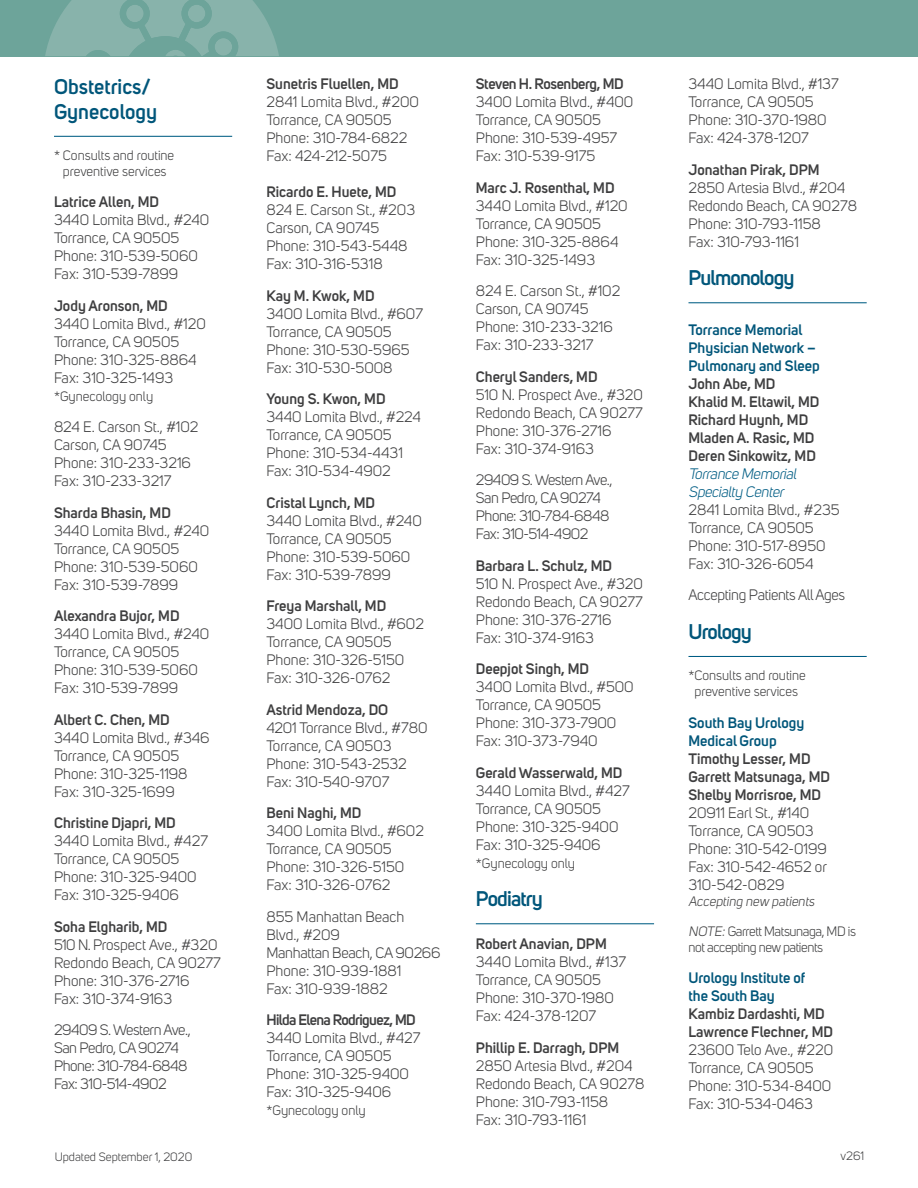
<style>
.page{position:relative;width:918px;height:1188px;background:#fff}
.page>*{position:absolute;margin:0;border:0;box-sizing:border-box;transform-origin:0 0}
.t1{font:600 21px "Uni Sans";letter-spacing:-.04em;color:#00567a}
.t2{font:600 21px/25.2px "Uni Sans";color:#00567a}
.t3{font:15px/18px "Uni Sans";color:#3e3e3f}
.t4{font:600 15px/18px "Uni Sans";color:#3e3e3f}
.t5{font:15px/18px "Uni Sans";letter-spacing:-.03em;color:#3e3e3f}
.t6{font:600 15px/18px "Uni Sans";color:#00567a}
.t7{font:italic 15px/18px "Uni Sans";color:#005d84}
.t8{font:15px "Uni Sans";letter-spacing:-.02em;color:#3e3e3f}
.t9{font:600 15px "Uni Sans";letter-spacing:-.04em;color:#3e3e3f}
.t10{font:600 15px "Uni Sans";letter-spacing:-.025em;color:#3e3e3f}
.t11{font:13.5px/16.2px "Uni Sans";color:#3e3e3f;text-align:center}
.t12{font:13.5px/16.2px "Uni Sans";letter-spacing:-.03em;color:#3e3e3f}
.t13{font:italic 13.5px "Uni Sans";color:#3e3e3f}
.t14{font:12px "Uni Sans";color:#3e3e3f}
.s1{font-style:italic}
</style>
<div class="page">
<hr style="left:476px;top:923px;width:178px;height:1px;background:#005d84">
<hr style="left:54px;top:136px;width:178px;height:1px;background:#005d84">
<hr style="left:688px;top:302px;width:179px;height:1px;background:#005d84">
<hr style="left:688px;top:656px;width:179px;height:1px;background:#005d84">
<div style="left:0;top:0;width:918px;height:56px;background:#6da49a"></div>
<svg style="left:45px;top:0;width:234px;height:56px"></svg>
<h1 class="t2" style="left:54px;top:74px;width:105px">Obstetrics/<br>Gynecology</h1>
<p class="t11" style="left:54px;top:147px;width:122px">* Consults and routine preventive services</p>
<p class="t4" style="left:54px;top:193px;width:107px">Latrice Allen, MD</p>
<p class="t3" style="left:54px;top:211px;width:157px">3440 Lomita Blvd., #240<br>Torrance, CA 90505<br>Phone: 310-539-5060<br>Fax: 310-539-7899</p>
<p class="t4" style="left:54px;top:297px;width:115px">Jody Aronson, MD</p>
<p class="t3" style="left:54px;top:315px;width:153px">3440 Lomita Blvd., #120<br>Torrance, CA 90505<br>Phone: 310-325-8864<br>Fax: 310-325-1493</p>
<p class="t11" style="left:54px;top:388px;width:101px">*Gynecology only</p>
<p class="t3" style="left:54px;top:418px;width:146px">824 E. Carson St., #102<br>Carson, CA 90745<br>Phone: 310-233-3216<br>Fax: 310-233-3217</p>
<p class="t4" style="left:54px;top:504px;width:118px">Sharda Bhasin, MD</p>
<p class="t3" style="left:54px;top:522px;width:157px">3440 Lomita Blvd., #240<br>Torrance, CA 90505<br>Phone: 310-539-5060<br>Fax: 310-539-7899</p>
<p class="t4" style="left:54px;top:607px;width:127px">Alexandra Bujor, MD</p>
<p class="t3" style="left:54px;top:625px;width:157px">3440 Lomita Blvd., #240<br>Torrance, CA 90505<br>Phone: 310-539-5060<br>Fax: 310-539-7899</p>
<p class="t4" style="left:54px;top:711px;width:117px">Albert C. Chen, MD</p>
<p class="t3" style="left:54px;top:729px;width:157px">3440 Lomita Blvd., #346<br>Torrance, CA 90505<br>Phone: 310-325-1198<br>Fax: 310-325-1699</p>
<p class="t4" style="left:54px;top:814px;width:123px">Christine Djapri, MD</p>
<p class="t3" style="left:54px;top:832px;width:156px">3440 Lomita Blvd., #427<br>Torrance, CA 90505<br>Phone: 310-325-9400<br>Fax: 310-325-9406</p>
<p class="t4" style="left:54px;top:918px;width:115px">Soha Elgharib, MD</p>
<p class="t3" style="left:54px;top:936px;width:168px">510 N. Prospect Ave., #320<br>Redondo Beach, CA 90277<br>Phone: 310-376-2716<br>Fax: 310-374-9163</p>
<p class="t5" style="left:54px;top:1021px;width:138px">29409 S. Western Ave.,<br>San Pedro, CA 90274<br>Phone: 310-784-6848<br>Fax: 310-514-4902</p>
<p class="t4" style="left:266px;top:75px;width:134px">Sunetris Fluellen, MD</p>
<p class="t3" style="left:266px;top:93px;width:154px">2841 Lomita Blvd., #200<br>Torrance, CA 90505<br>Phone: 310-784-6822<br>Fax: 424-212-5075</p>
<p class="t4" style="left:266px;top:183px;width:131px">Ricardo E. Huete, MD</p>
<p class="t3" style="left:266px;top:201px;width:150px">824 E. Carson St., #203<br>Carson, CA 90745<br>Phone: 310-543-5448<br>Fax: 310-316-5318</p>
<p class="t4" style="left:266px;top:286px;width:110px">Kay M. Kwok, MD</p>
<p class="t3" style="left:266px;top:305px;width:158px">3400 Lomita Blvd., #607<br>Torrance, CA 90505<br>Phone: 310-530-5965<br>Fax: 310-530-5008</p>
<p class="t4" style="left:266px;top:390px;width:121px">Young S. Kwon, MD</p>
<p class="t3" style="left:266px;top:408px;width:156px">3440 Lomita Blvd., #224<br>Torrance, CA 90505<br>Phone: 310-534-4431<br>Fax: 310-534-4902</p>
<p class="t4" style="left:266px;top:493px;width:110px">Cristal Lynch, MD</p>
<p class="t3" style="left:266px;top:512px;width:157px">3440 Lomita Blvd., #240<br>Torrance, CA 90505<br>Phone: 310-539-5060<br>Fax: 310-539-7899</p>
<p class="t4" style="left:266px;top:597px;width:121px">Freya Marshall, MD</p>
<p class="t3" style="left:266px;top:615px;width:159px">3400 Lomita Blvd., #602<br>Torrance, CA 90505<br>Phone: 310-326-5150<br>Fax: 310-326-0762</p>
<p class="t4" style="left:266px;top:700px;width:123px">Astrid Mendoza, DO</p>
<p class="t3" style="left:266px;top:719px;width:163px">4201 Torrance Blvd., #780<br>Torrance, CA 90503<br>Phone: 310-543-2532<br>Fax: 310-540-9707</p>
<p class="t4" style="left:266px;top:804px;width:97px">Beni Naghi, MD</p>
<p class="t3" style="left:266px;top:822px;width:159px">3400 Lomita Blvd., #602<br>Torrance, CA 90505<br>Phone: 310-326-5150<br>Fax: 310-326-0762</p>
<p class="t3" style="left:266px;top:908px;width:176px">855 Manhattan Beach<br>Blvd., #209<br>Manhattan Beach, CA 90266<br>Phone: 310-939-1881<br>Fax: 310-939-1882</p>
<p class="t9" style="left:266px;top:1011px;width:151px">Hilda Elena Rodriguez, MD</p>
<p class="t3" style="left:266px;top:1029px;width:156px">3440 Lomita Blvd., #427<br>Torrance, CA 90505<br>Phone: 310-325-9400<br>Fax: 310-325-9406</p>
<p class="t11" style="left:266px;top:1102px;width:101px">*Gynecology only</p>
<p class="t10" style="left:476px;top:75px;width:149px">Steven H. Rosenberg, MD</p>
<p class="t3" style="left:476px;top:93px;width:159px">3400 Lomita Blvd., #400<br>Torrance, CA 90505<br>Phone: 310-539-4957<br>Fax: 310-539-9175</p>
<p class="t4" style="left:476px;top:178px;width:140px">Marc J. Rosenthal, MD</p>
<p class="t3" style="left:476px;top:197px;width:153px">3440 Lomita Blvd., #120<br>Torrance, CA 90505<br>Phone: 310-325-8864<br>Fax: 310-325-1493</p>
<p class="t3" style="left:476px;top:282px;width:146px">824 E. Carson St., #102<br>Carson, CA 90745<br>Phone: 310-233-3216<br>Fax: 310-233-3217</p>
<p class="t4" style="left:476px;top:367px;width:123px">Cheryl Sanders, MD</p>
<p class="t3" style="left:476px;top:386px;width:169px">510 N. Prospect Ave., #320<br>Redondo Beach, CA 90277<br>Phone: 310-376-2716<br>Fax: 310-374-9163</p>
<p class="t5" style="left:476px;top:471px;width:138px">29409 S. Western Ave.,<br>San Pedro, CA 90274<br>Phone: 310-784-6848<br>Fax: 310-514-4902</p>
<p class="t4" style="left:476px;top:556px;width:138px">Barbara L. Schulz, MD</p>
<p class="t3" style="left:476px;top:575px;width:169px">510 N. Prospect Ave., #320<br>Redondo Beach, CA 90277<br>Phone: 310-376-2716<br>Fax: 310-374-9163</p>
<p class="t4" style="left:476px;top:660px;width:115px">Deepjot Singh, MD</p>
<p class="t3" style="left:476px;top:678px;width:159px">3400 Lomita Blvd., #500<br>Torrance, CA 90505<br>Phone: 310-373-7900<br>Fax: 310-373-7940</p>
<p class="t4" style="left:476px;top:763px;width:148px">Gerald Wasserwald, MD</p>
<p class="t3" style="left:476px;top:782px;width:156px">3440 Lomita Blvd., #427<br>Torrance, CA 90505<br>Phone: 310-325-9400<br>Fax: 310-325-9406</p>
<p class="t11" style="left:476px;top:855px;width:101px">*Gynecology only</p>
<h1 class="t1" style="left:476px;top:887px;width:69px">Podiatry</h1>
<p class="t4" style="left:476px;top:935px;width:132px">Robert Anavian, DPM</p>
<p class="t3" style="left:476px;top:953px;width:152px">3440 Lomita Blvd., #137<br>Torrance, CA 90505<br>Phone: 310-370-1980<br>Fax: 424-378-1207</p>
<p class="t4" style="left:476px;top:1038px;width:145px">Phillip E. Darragh, DPM</p>
<p class="t3" style="left:476px;top:1056px;width:170px">2850 Artesia Blvd., #204<br>Redondo Beach, CA 90278<br>Phone: 310-793-1158<br>Fax: 310-793-1161</p>
<p class="t3" style="left:688px;top:75px;width:152px">3440 Lomita Blvd., #137<br>Torrance, CA 90505<br>Phone: 310-370-1980<br>Fax: 424-378-1207</p>
<p class="t4" style="left:688px;top:160px;width:133px">Jonathan Pirak, DPM</p>
<p class="t3" style="left:688px;top:179px;width:170px">2850 Artesia Blvd., #204<br>Redondo Beach, CA 90278<br>Phone: 310-793-1158<br>Fax: 310-793-1161</p>
<h1 class="t1" style="left:688px;top:266px;width:108px">Pulmonology</h1>
<p class="t6" style="left:688px;top:321px;width:133px">Torrance Memorial<br>Physician Network –<br>Pulmonary and Sleep</p>
<p class="t4" style="left:688px;top:375px;width:132px">John Abe, MD<br>Khalid M. Eltawil, MD<br>Richard Huynh, MD<br>Mladen A. Rasic, MD<br>Deren Sinkowitz, MD</p>
<p class="t7" style="left:688px;top:465px;width:112px">Torrance Memorial<br>Specialty Center</p>
<p class="t3" style="left:688px;top:501px;width:153px">2841 Lomita Blvd., #235<br>Torrance, CA 90505<br>Phone: 310-517-8950<br>Fax: 310-326-6054</p>
<p class="t8" style="left:688px;top:586px;width:158px">Accepting Patients All Ages</p>
<h1 class="t1" style="left:688px;top:619px;width:65px">Urology</h1>
<p class="t11" style="left:688px;top:667px;width:119px">* Consults and routine preventive services</p>
<p class="t6" style="left:688px;top:713px;width:117px">South Bay Urology<br>Medical Group</p>
<p class="t4" style="left:688px;top:749px;width:143px">Timothy Lesser, MD<br>Garrett Matsunaga, MD<br>Shelby Morrisroe, MD</p>
<p class="t3" style="left:688px;top:804px;width:140px">20911 Earl St., #140<br>Torrance, CA 90503<br>Phone: 310-542-0199<br>Fax: 310-542-4652 or<br>310-542-0829</p>
<p class="t13" style="left:688px;top:893px;width:130px">Accepting new patients</p>
<p class="t12" style="left:688px;top:923px;width:169px"><span class="s1">NOTE:</span>Garrett Matsunaga, MD is not accepting new patients</p>
<p class="t6" style="left:688px;top:969px;width:118px">Urology Institute of the South Bay</p>
<p class="t4" style="left:688px;top:1005px;width:146px">Kambiz Dardashti, MD<br>Lawrence Flechner, MD</p>
<p class="t3" style="left:688px;top:1041px;width:146px">23600 Telo Ave., #220<br>Torrance, CA 90505<br>Phone: 310-534-8400<br>Fax: 310-534-0463</p>
<p class="t14" style="left:55px;top:1150px;width:139px">Updated September 1, 2020</p>
<p class="t14" style="left:841px;top:1149px;width:25px">v261</p>
</div>
